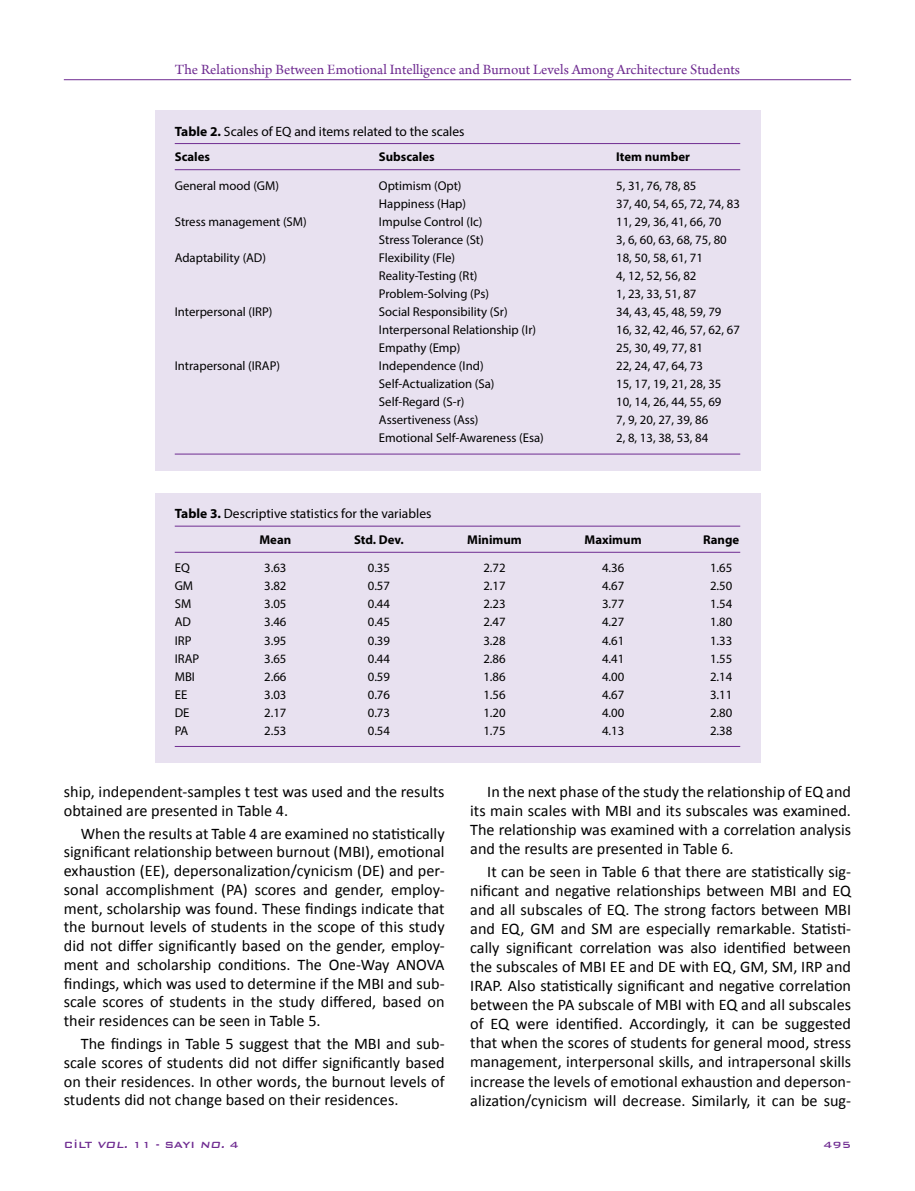
<style>
.page{position:relative;width:915px;height:1191px;background:#fff}
.page>*{position:absolute;margin:0;border:0;box-sizing:border-box;transform-origin:0 0}
.t1{font:16.2px/19px "Calibri";color:#000;text-align:justify}
.t2{font:15px "Arno Pro";color:#6f2c91}
.t3{font:13.5px "Myriad Pro";color:#000}
.t4{font:12.75px "Myriad Pro";color:#000}
.t5{font:700 12.75px "Myriad Pro";color:#000}
.t6{font:500 12px "Bank Gothic BT";color:#6f2c91}
.s1{font-weight:700}
.s2{font-style:italic}
</style>
<div class="page">
<hr style="left:64px;top:79px;width:786px;height:1px;background:#6f2c91">
<div style="left:154px;top:111px;width:606px;height:360px;background:#e8e1f0"></div>
<hr style="left:175px;top:169px;width:565px;height:1px;background:#6f2c91">
<hr style="left:175px;top:143px;width:565px;height:1px;background:#6f2c91">
<hr style="left:175px;top:454px;width:565px;height:1px;background:#6f2c91">
<div style="left:154px;top:493px;width:606px;height:270px;background:#e8e1f0"></div>
<hr style="left:175px;top:526px;width:565px;height:1px;background:#6f2c91">
<hr style="left:175px;top:552px;width:565px;height:1px;background:#6f2c91">
<hr style="left:175px;top:746px;width:565px;height:1px;background:#6f2c91">
<p class="t2" style="left:175px;top:61px;width:566px">The Relationship Between Emotional Intelligence and Burnout Levels Among Architecture Students</p>
<p class="t3" style="left:175px;top:123px;width:291px"><span class="s1">Table 2.</span> Scales of EQ and items related to the scales</p>
<p class="t5" style="left:175px;top:149px;width:37px">Scales</p>
<p class="t5" style="left:379px;top:149px;width:57px">Subscales</p>
<p class="t5" style="left:616px;top:149px;width:75px">Item number</p>
<p class="t4" style="left:175px;top:178px;width:106px">General mood (GM)</p>
<p class="t4" style="left:379px;top:178px;width:84px">Optimism (Opt)</p>
<p class="t4" style="left:616px;top:178px;width:82px">5, 31, 76, 78, 85</p>
<p class="t4" style="left:379px;top:196px;width:89px">Happiness (Hap)</p>
<p class="t4" style="left:616px;top:196px;width:125px">37, 40, 54, 65, 72, 74, 83</p>
<p class="t4" style="left:175px;top:214px;width:133px">Stress management (SM)</p>
<p class="t4" style="left:379px;top:214px;width:105px">Impulse Control (Ic)</p>
<p class="t4" style="left:616px;top:214px;width:107px">11, 29, 36, 41, 66, 70</p>
<p class="t4" style="left:379px;top:232px;width:106px">Stress Tolerance (St)</p>
<p class="t4" style="left:616px;top:232px;width:112px">3, 6, 60, 63, 68, 75, 80</p>
<p class="t4" style="left:175px;top:250px;width:93px">Adaptability (AD)</p>
<p class="t4" style="left:379px;top:250px;width:78px">Flexibility (Fle)</p>
<p class="t4" style="left:616px;top:250px;width:88px">18, 50, 58, 61, 71</p>
<p class="t4" style="left:379px;top:268px;width:100px">Reality-Testing (Rt)</p>
<p class="t4" style="left:616px;top:268px;width:82px">4, 12, 52, 56, 82</p>
<p class="t4" style="left:379px;top:286px;width:112px">Problem-Solving (Ps)</p>
<p class="t4" style="left:616px;top:286px;width:82px">1, 23, 33, 51, 87</p>
<p class="t4" style="left:175px;top:304px;width:99px">Interpersonal (IRP)</p>
<p class="t4" style="left:379px;top:304px;width:130px">Social Responsibility (Sr)</p>
<p class="t4" style="left:616px;top:304px;width:107px">34, 43, 45, 48, 59, 79</p>
<p class="t4" style="left:379px;top:322px;width:159px">Interpersonal Relationship (Ir)</p>
<p class="t4" style="left:616px;top:322px;width:125px">16, 32, 42, 46, 57, 62, 67</p>
<p class="t4" style="left:379px;top:340px;width:83px">Empathy (Emp)</p>
<p class="t4" style="left:616px;top:340px;width:88px">25, 30, 49, 77, 81</p>
<p class="t4" style="left:175px;top:358px;width:107px">Intrapersonal (IRAP)</p>
<p class="t4" style="left:379px;top:358px;width:106px">Independence (Ind)</p>
<p class="t4" style="left:616px;top:358px;width:88px">22, 24, 47, 64, 73</p>
<p class="t4" style="left:379px;top:376px;width:117px">Self-Actualization (Sa)</p>
<p class="t4" style="left:616px;top:376px;width:107px">15, 17, 19, 21, 28, 35</p>
<p class="t4" style="left:379px;top:394px;width:87px">Self-Regard (S-r)</p>
<p class="t4" style="left:616px;top:394px;width:107px">10, 14, 26, 44, 55, 69</p>
<p class="t4" style="left:379px;top:412px;width:101px">Assertiveness (Ass)</p>
<p class="t4" style="left:616px;top:412px;width:94px">7, 9, 20, 27, 39, 86</p>
<p class="t4" style="left:379px;top:430px;width:166px">Emotional Self-Awareness (Esa)</p>
<p class="t4" style="left:616px;top:430px;width:94px">2, 8, 13, 38, 53, 84</p>
<p class="t3" style="left:175px;top:505px;width:258px"><span class="s1">Table 3.</span> Descriptive statistics for the variables</p>
<p class="t5" style="left:259px;top:531px;width:33px">Mean</p>
<p class="t5" style="left:354px;top:531px;width:51px">Std. Dev.</p>
<p class="t5" style="left:467px;top:531px;width:56px">Minimum</p>
<p class="t5" style="left:584px;top:531px;width:59px">Maximum</p>
<p class="t5" style="left:703px;top:531px;width:38px">Range</p>
<p class="t4" style="left:175px;top:560px;width:17px">EQ</p>
<p class="t4" style="left:264px;top:560px;width:24px">3.63</p>
<p class="t4" style="left:367px;top:560px;width:24px">0.35</p>
<p class="t4" style="left:483px;top:560px;width:24px">2.72</p>
<p class="t4" style="left:601px;top:560px;width:24px">4.36</p>
<p class="t4" style="left:709px;top:560px;width:24px">1.65</p>
<p class="t4" style="left:175px;top:578px;width:20px">GM</p>
<p class="t4" style="left:264px;top:578px;width:24px">3.82</p>
<p class="t4" style="left:367px;top:578px;width:24px">0.57</p>
<p class="t4" style="left:483px;top:578px;width:24px">2.17</p>
<p class="t4" style="left:601px;top:578px;width:24px">4.67</p>
<p class="t4" style="left:709px;top:578px;width:24px">2.50</p>
<p class="t4" style="left:175px;top:596px;width:18px">SM</p>
<p class="t4" style="left:264px;top:596px;width:24px">3.05</p>
<p class="t4" style="left:367px;top:596px;width:24px">0.44</p>
<p class="t4" style="left:483px;top:596px;width:24px">2.23</p>
<p class="t4" style="left:601px;top:596px;width:24px">3.77</p>
<p class="t4" style="left:709px;top:596px;width:24px">1.54</p>
<p class="t4" style="left:175px;top:614px;width:18px">AD</p>
<p class="t4" style="left:264px;top:614px;width:24px">3.46</p>
<p class="t4" style="left:367px;top:614px;width:24px">0.45</p>
<p class="t4" style="left:483px;top:614px;width:24px">2.47</p>
<p class="t4" style="left:601px;top:614px;width:24px">4.27</p>
<p class="t4" style="left:709px;top:614px;width:24px">1.80</p>
<p class="t4" style="left:175px;top:632px;width:18px">IRP</p>
<p class="t4" style="left:264px;top:632px;width:24px">3.95</p>
<p class="t4" style="left:367px;top:632px;width:24px">0.39</p>
<p class="t4" style="left:483px;top:632px;width:24px">3.28</p>
<p class="t4" style="left:601px;top:632px;width:24px">4.61</p>
<p class="t4" style="left:709px;top:632px;width:24px">1.33</p>
<p class="t4" style="left:175px;top:650px;width:26px">IRAP</p>
<p class="t4" style="left:264px;top:650px;width:24px">3.65</p>
<p class="t4" style="left:367px;top:650px;width:24px">0.44</p>
<p class="t4" style="left:483px;top:650px;width:24px">2.86</p>
<p class="t4" style="left:601px;top:650px;width:24px">4.41</p>
<p class="t4" style="left:709px;top:650px;width:24px">1.55</p>
<p class="t4" style="left:175px;top:668px;width:22px">MBI</p>
<p class="t4" style="left:264px;top:668px;width:24px">2.66</p>
<p class="t4" style="left:367px;top:668px;width:24px">0.59</p>
<p class="t4" style="left:483px;top:668px;width:24px">1.86</p>
<p class="t4" style="left:601px;top:668px;width:24px">4.00</p>
<p class="t4" style="left:709px;top:668px;width:24px">2.14</p>
<p class="t4" style="left:175px;top:686px;width:14px">EE</p>
<p class="t4" style="left:264px;top:686px;width:24px">3.03</p>
<p class="t4" style="left:367px;top:686px;width:24px">0.76</p>
<p class="t4" style="left:483px;top:686px;width:24px">1.56</p>
<p class="t4" style="left:601px;top:686px;width:24px">4.67</p>
<p class="t4" style="left:709px;top:686px;width:24px">3.11</p>
<p class="t4" style="left:175px;top:704px;width:16px">DE</p>
<p class="t4" style="left:264px;top:704px;width:24px">2.17</p>
<p class="t4" style="left:367px;top:704px;width:24px">0.73</p>
<p class="t4" style="left:483px;top:704px;width:24px">1.20</p>
<p class="t4" style="left:601px;top:704px;width:24px">4.00</p>
<p class="t4" style="left:709px;top:704px;width:24px">2.80</p>
<p class="t4" style="left:175px;top:722px;width:15px">PA</p>
<p class="t4" style="left:264px;top:722px;width:24px">2.53</p>
<p class="t4" style="left:367px;top:722px;width:24px">0.54</p>
<p class="t4" style="left:483px;top:722px;width:24px">1.75</p>
<p class="t4" style="left:601px;top:722px;width:24px">4.13</p>
<p class="t4" style="left:709px;top:722px;width:24px">2.38</p>
<p class="t1" style="left:64px;top:781px;width:382px">ship, independent-samples t test was used and the results obtained are presented in Table 4.</p>
<p class="t1" style="left:64px;top:823px;width:382px;text-indent:17px">When the results at Table 4 are examined no statistically significant relationship between burnout (MBI), emotional exhaustion (EE), depersonalization/cynicism (DE) and per&shy;sonal accomplishment (PA) scores and gender, employ&shy;ment, scholarship was found. These findings indicate that the burnout levels of students in the scope of this study did not differ significantly based on the gender, employ&shy;ment and scholarship conditions. The One-Way ANOVA findings, which was used to determine if the MBI and sub&shy;scale scores of students in the study differed, based on their residences can be seen in Table 5.</p>
<p class="t1" style="left:64px;top:1033px;width:382px;text-indent:17px">The findings in Table 5 suggest that the MBI and sub&shy;scale scores of students did not differ significantly based on their residences. In other words, the burnout levels of students did not change based on their residences.</p>
<p class="t1" style="left:470px;top:781px;width:382px;text-indent:17px">In the next phase of the study the relationship of EQ and its main scales with MBI and its subscales was examined.<br>The relationship was examined with a correlation analysis and the results are presented in Table 6.</p>
<p class="t1" style="left:470px;top:861px;width:382px;text-indent:17px">It can be seen in Table 6 that there are statistically sig&shy;nificant and negative relationships between MBI and EQ and all subscales of EQ. The strong factors between MBI and EQ, GM and SM are especially remarkable. Statisti&shy;cally significant correlation was also identified between the subscales of MBI EE and DE with EQ, GM, SM, IRP and IRAP. Also statistically significant and negative correlation between the PA subscale of MBI with EQ and all subscales of EQ were identified. Accordingly, it can be suggested that when the scores of students for general mood, stress management, interpersonal skills, and intrapersonal skills increase the levels of emotional exhaustion and deperson&shy;alization/cynicism will decrease. Similarly, it can be sug-</p>
<p class="t6" style="left:64px;top:1138px;width:176px">CİLT <span class="s2">VOL.</span> 11 - SAYI <span class="s2">NO.</span> 4</p>
<p class="t6" style="left:823px;top:1138px;width:29px">495</p>
</div>
